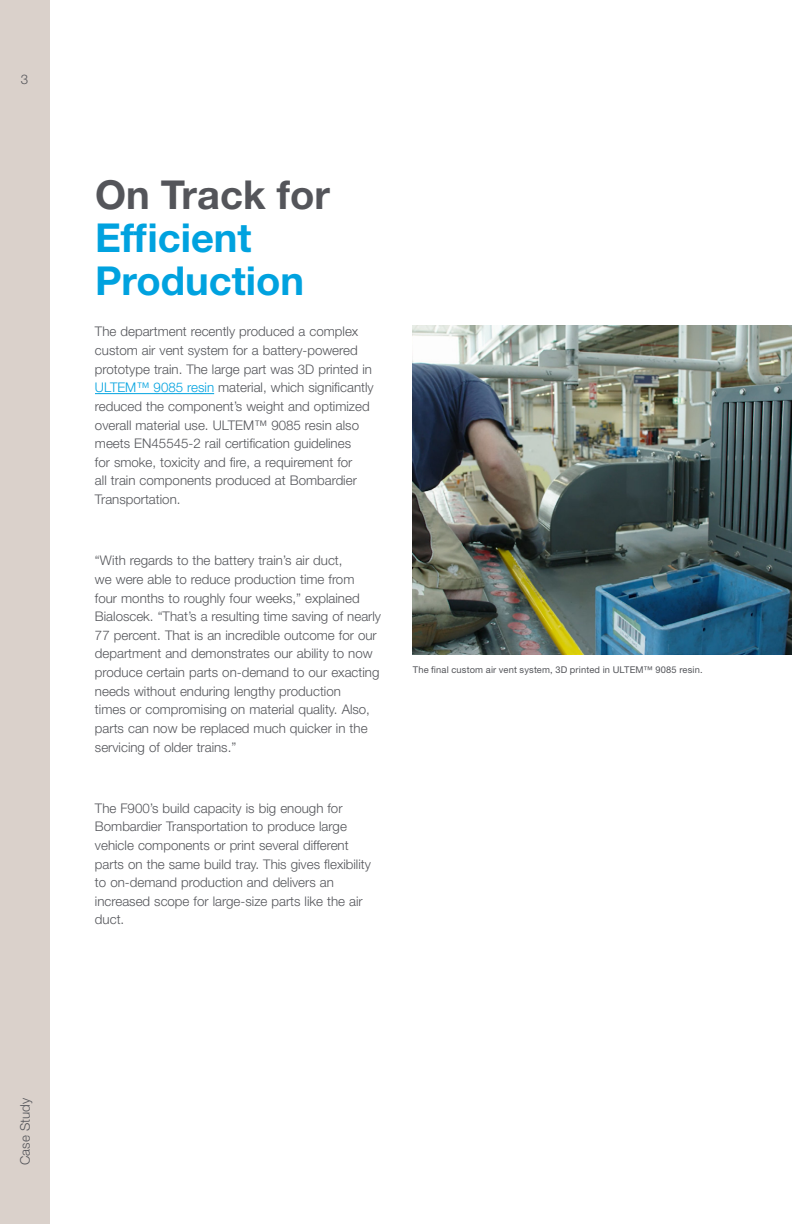
<style>
.page{position:relative;width:792px;height:1224px;background:#fff}
.page>*{position:absolute;margin:0;border:0;box-sizing:border-box;transform-origin:0 0}
.t1{font:700 40px/42.6px "Helvetica Neue LT Std";color:#00a2df}
.t2{font:700 40px "Helvetica Neue LT Std";color:#54555a}
.t3{font:300 13.4px/18.6px "Helvetica Neue LT Std";color:#54555a}
.t4{font:9.4px "Helvetica Neue LT Std";letter-spacing:.015em;color:#54555a}
.s1{color:#00a2df}
</style>
<div class="page">
<div style="left:0;top:0;width:49px;height:1224px;background:#dad1cb"></div>
<hr style="left:95px;top:393px;width:119px;height:1px;background:#00a2df">
<img style="left:413px;top:326px;width:379px;height:328px">
<p class="t3" style="left:21px;top:70px;width:9px">3</p>
<h1 class="t2" style="left:95px;top:170px;width:237px">On Track for</h1>
<h1 class="t1" style="left:95px;top:216px;width:211px">Efficient<br>Production</h1>
<p class="t3" style="left:95px;top:322px;width:280px">The department recently produced a complex custom air vent system for a battery-powered prototype train. The large part was 3D printed in <span class="s1">ULTEM™ 9085 resin</span> material, which significantly reduced the component’s weight and optimized overall material use. ULTEM™ 9085 resin also meets EN45545-2 rail certification guidelines<br>for smoke, toxicity and fire, a requirement for<br>all train components produced at Bombardier Transportation.</p>
<p class="t3" style="left:95px;top:551px;width:288px">“With regards to the battery train’s air duct,<br>we were able to reduce production time from<br>four months to roughly four weeks,” explained Bialoscek. “That’s a resulting time saving of nearly 77 percent. That is an incredible outcome for our department and demonstrates our ability to now produce certain parts on-demand to our exacting needs without enduring lengthy production<br>times or compromising on material quality. Also, parts can now be replaced much quicker in the servicing of older trains.”</p>
<p class="t3" style="left:95px;top:798px;width:277px">The F900’s build capacity is big enough for Bombardier Transportation to produce large vehicle components or print several different parts on the same build tray. This gives flexibility to on-demand production and delivers an increased scope for large-size parts like the air duct.</p>
<p class="t4" style="left:413px;top:664px;width:291px">The final custom air vent system, 3D printed in ULTEM™ 9085 resin.</p>
<p class="t3" style="left:16px;top:1165px;width:69px;rotate:-90deg">Case Study</p>
</div>
